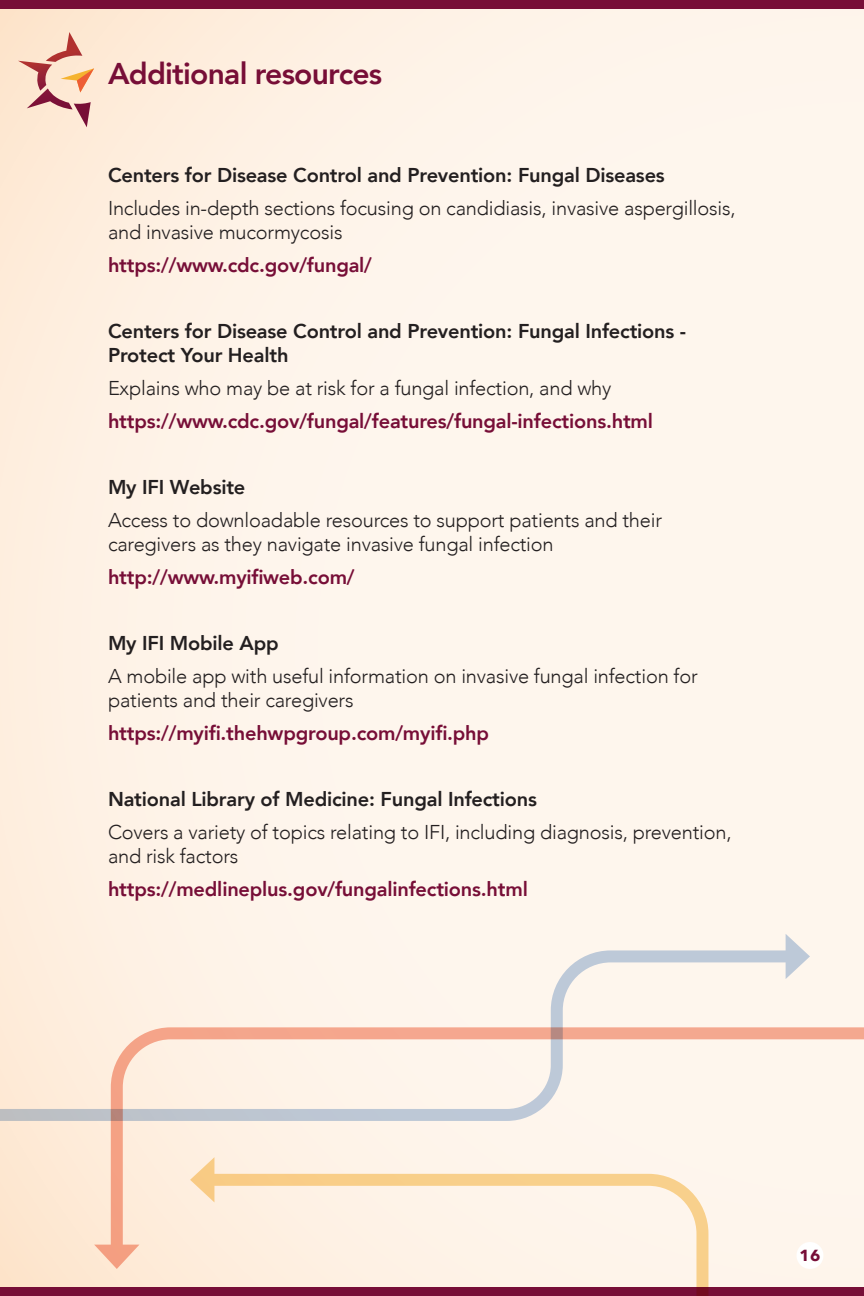
<style>
.page{position:relative;width:864px;height:1296px;background:#fff}
.page>*{position:absolute;margin:0;border:0;box-sizing:border-box;transform-origin:0 0}
.section_title{font:800 30px "Avenir";letter-spacing:-.025em;color:#770e37}
.body_copy_1{font:300 20px/24px "Avenir";letter-spacing:-.01em;color:#231f20}
.body_copy_1-2{font:800 20px "Avenir";letter-spacing:-.01em;color:#770e37}
.body_copy_1-3{font:800 20px/24px "Avenir";letter-spacing:-.01em;color:#231f20}
.t1{font:700 16px "Avenir Next";color:#770e37}
</style>
<div class="page">
<div style="left:0;top:0;width:864px;height:1296px;background:linear-gradient(to right,#feefe1,#fef8f1)"></div>
<div style="left:796px;top:1242px;width:28px;height:27px;background:#fff;border-radius:50%"></div>
<div style="left:0;top:0;width:864px;height:9px;background:#770e37"></div>
<div style="left:0;top:1287px;width:864px;height:9px;background:#770e37"></div>
<svg style="left:105px;top:1025px;width:759px;height:241px;background:#fdf0e5"></svg>
<svg style="left:94px;top:1245px;width:45px;height:24px"></svg>
<svg style="left:0;top:944px;width:807px;height:179px;background:#f8ebe1"></svg>
<svg style="left:786px;top:934px;width:24px;height:45px"></svg>
<svg style="left:193px;top:1168px;width:517px;height:128px;background:#f3decf"></svg>
<svg style="left:190px;top:1157px;width:24px;height:46px"></svg>
<svg style="left:18px;top:32px;width:76px;height:95px;background:#ebc4b3"></svg>
<p class="section_title" style="left:108px;top:50px;width:276px">Additional resources</p>
<p class="body_copy_1-3" style="left:108px;top:163px;width:558px">Centers for Disease Control and Prevention: Fungal Diseases</p>
<p class="body_copy_1" style="left:108px;top:196px;width:629px">Includes in-depth sections focusing on candidiasis, invasive aspergillosis, and invasive mucormycosis</p>
<p class="body_copy_1-2" style="left:108px;top:249px;width:266px">https://www.cdc.gov/fungal/</p>
<p class="body_copy_1-3" style="left:108px;top:319px;width:580px">Centers for Disease Control and Prevention: Fungal Infections -<br>Protect Your Health</p>
<p class="body_copy_1" style="left:108px;top:376px;width:505px">Explains who may be at risk for a fungal infection, and why</p>
<p class="body_copy_1-2" style="left:108px;top:405px;width:546px">https://www.cdc.gov/fungal/features/fungal-infections.html</p>
<p class="body_copy_1-3" style="left:108px;top:475px;width:139px">My IFI Website</p>
<p class="body_copy_1" style="left:108px;top:508px;width:556px">Access to downloadable resources to support patients and their caregivers as they navigate invasive fungal infection</p>
<p class="body_copy_1-2" style="left:108px;top:561px;width:248px">http://www.myifiweb.com/</p>
<p class="body_copy_1-3" style="left:108px;top:631px;width:172px">My IFI Mobile App</p>
<p class="body_copy_1" style="left:108px;top:664px;width:591px">A mobile app with useful information on invasive fungal infection for patients and their caregivers</p>
<p class="body_copy_1-2" style="left:108px;top:717px;width:383px">https://myifi.thehwpgroup.com/myifi.php</p>
<p class="body_copy_1-3" style="left:108px;top:787px;width:431px">National Library of Medicine: Fungal Infections</p>
<p class="body_copy_1" style="left:108px;top:820px;width:625px">Covers a variety of topics relating to IFI, including diagnosis, prevention, and risk factors</p>
<p class="body_copy_1-2" style="left:108px;top:873px;width:421px">https://medlineplus.gov/fungalinfections.html</p>
<p class="t1" style="left:800px;top:1241px;width:22px">16</p>
</div>
